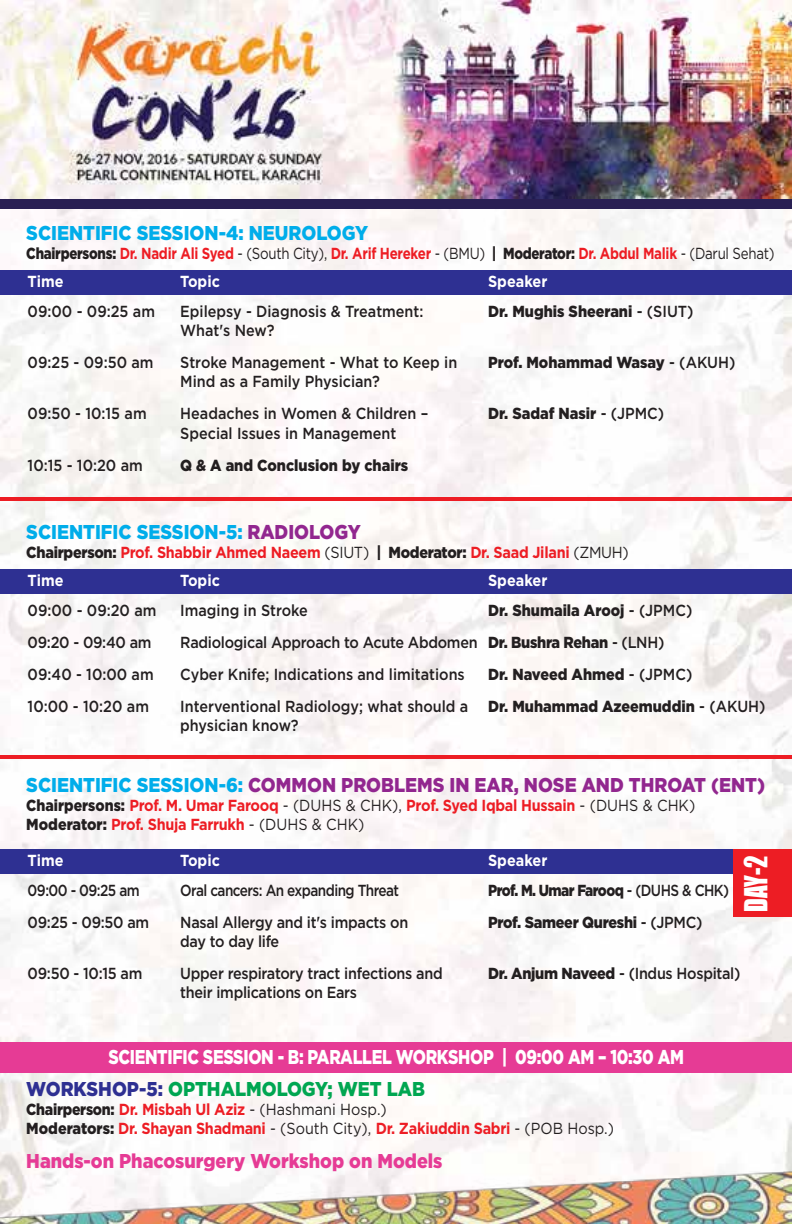
<style>
.page{position:relative;width:792px;height:1224px;background:#fff}
.page>*{position:absolute;margin:0;border:0;box-sizing:border-box;transform-origin:0 0}
.t1{font:29.2px "Impact";color:#fff;scale:.85 1}
.t2{font:900 20px/31.8px "Gotham";letter-spacing:-.02em;color:#fff;scale:.8 1}
.t3{font:900 20px "Gotham";color:#00adea;scale:.9 1}
.t4{font:900 20px "Gotham";color:#92278f;scale:.9 1}
.t5{font:900 20px "Gotham";color:#e63b95;scale:.9 1}
.t6{font:500 16px/19.2px "Gotham";letter-spacing:-.005em;color:#231f20;scale:.9 1}
.t7{font:700 16px/19.2px "Gotham";letter-spacing:-.02em;color:#ed1d24;scale:.9 1}
.t8{font:900 16px "Gotham";color:#231f20;scale:.9 1}
.t9{font:700 16px/28px "Gotham";letter-spacing:-.02em;color:#ed1d24;scale:.83 1}
.t10{font:700 16px "Gotham";color:#fff;scale:.9 1}
.t11{font:500 16px "Gotham";letter-spacing:-.04em;color:#231f20;scale:.85 1}
.t12{font:900 16px "Gotham";letter-spacing:-.04em;color:#231f20;scale:.85 1}
.t13{font:900 16px "Gotham";letter-spacing:-.02em;color:#231f20;scale:.9 1}
.t14{font:500 16px "Gotham";letter-spacing:-.005em;color:#231f20;scale:.85 1}
.t15{font:500 16px "Gotham";letter-spacing:-.025em;color:#231f20;scale:.9 1}
.s1{font-weight:900;color:#231f20}
.s2{font-weight:400;color:#231f20}
.s3{color:#fff}
.s4{font-weight:500}
.s5{color:#92278f}
.s6{font-weight:900}
.s7{color:#00adea}
.s8{color:#2e3092}
.s9{color:#00a651}
</style>
<div class="page">
<img style="left:0;top:209px;width:792px;height:963px">
<img style="left:0;top:1172px;width:792px;height:52px">
<img style="left:0;top:0;width:792px;height:199px">
<div style="left:0;top:199px;width:792px;height:10px;background:#291f53"></div>
<div style="left:0;top:270px;width:792px;height:25px;background:#2e3092"></div>
<svg style="left:791px;top:324px;width:1px;height:22px"></svg>
<svg style="left:791px;top:554px;width:1px;height:15px"></svg>
<svg style="left:791px;top:410px;width:1px;height:24px"></svg>
<svg style="left:791px;top:677px;width:1px;height:25px"></svg>
<div style="left:0;top:569px;width:792px;height:25px;background:#2e3092"></div>
<hr style="left:791px;top:591px;width:1px;height:31px;background:#00652e">
<div style="left:0;top:1042px;width:792px;height:31px;background:#e63b95"></div>
<div style="left:0;top:849px;width:792px;height:25px;background:#2e3092"></div>
<hr style="left:791px;top:209px;width:1px;height:54px;background:#00652e">
<hr style="left:791px;top:353px;width:1px;height:54px;background:#00652e">
<hr style="left:0;top:497px;width:792px;height:3px;background:#ed1d24">
<hr style="left:0;top:756px;width:792px;height:3px;background:#ed1d24">
<div style="left:733px;top:849px;width:59px;height:68px;background:#ed1d24"></div>
<p class="t3" style="left:26px;top:219px;width:381px">SCIENTIFIC SESSION-4: NEUROLOGY</p>
<p class="t9" style="left:26px;top:239px;width:903px"><span class="s1">Chairpersons:</span> Dr. Nadir Ali Syed <span class="s2">- (South City),</span> Dr. Arif Hereker <span class="s2">- (BMU)</span> <span class="s1">| Moderator:</span> Dr. Abdul Malik <span class="s2">- (Darul Sehat)<br></span><span class="s3">Time</span></p>
<p class="t10" style="left:180px;top:271px;width:46px">Topic</p>
<p class="t10" style="left:488px;top:271px;width:67px">Speaker</p>
<p class="t6" style="left:28px;top:302px;width:143px">09:00 - 09:25 am</p>
<p class="t6" style="left:180px;top:302px;width:272px">Epilepsy - Diagnosis &amp; Treatment:</p>
<p class="t8" style="left:488px;top:300px;width:230px">Dr. Mughis Sheerani <span class="s4">- (SIUT)</span></p>
<p class="t6" style="left:180px;top:321px;width:106px">What's New?</p>
<p class="t6" style="left:28px;top:353px;width:141px">09:25 - 09:50 am</p>
<p class="t6" style="left:180px;top:353px;width:309px">Stroke Management - What to Keep in</p>
<p class="t8" style="left:488px;top:352px;width:276px">Prof. Mohammad Wasay <span class="s4">- (AKUH)</span></p>
<p class="t6" style="left:180px;top:372px;width:223px">Mind as a Family Physician?</p>
<p class="t6" style="left:28px;top:404px;width:134px">09:50 - 10:15 am</p>
<p class="t6" style="left:180px;top:404px;width:277px">Headaches in Women &amp; Children –</p>
<p class="t8" style="left:488px;top:403px;width:197px">Dr. Sadaf Nasir <span class="s4">- (JPMC)</span></p>
<p class="t6" style="left:180px;top:423px;width:242px">Special Issues in Management</p>
<p class="t6" style="left:28px;top:455px;width:129px">10:15 - 10:20 am</p>
<p class="t8" style="left:180px;top:454px;width:255px">Q &amp; A and Conclusion by chairs</p>
<p class="t3" style="left:26px;top:518px;width:373px">SCIENTIFIC SESSION-5: <span class="s5">RADIOLOGY</span></p>
<p class="t7" style="left:26px;top:538px;width:671px;line-height:28px"><span class="s1">Chairperson:</span> Prof. Shabbir Ahmed Naeem <span class="s2">(SIUT)</span> <span class="s1">| Moderator:</span> Dr. Saad Jilani <span class="s2">(ZMUH)<br></span><span class="s3">Time</span></p>
<p class="t10" style="left:180px;top:570px;width:46px">Topic</p>
<p class="t10" style="left:488px;top:570px;width:67px">Speaker</p>
<p class="t6" style="left:28px;top:601px;width:145px">09:00 - 09:20 am</p>
<p class="t6" style="left:180px;top:601px;width:143px">Imaging in Stroke</p>
<p class="t8" style="left:488px;top:599px;width:229px">Dr. Shumaila Arooj <span class="s4">- (JPMC)</span></p>
<p class="t6" style="left:28px;top:633px;width:139px">09:20 - 09:40 am</p>
<p class="t6" style="left:180px;top:633px;width:539px">Radiological Approach to Acute Abdomen <span class="s6">Dr. Bushra Rehan</span> - (LNH)</p>
<p class="t6" style="left:28px;top:665px;width:142px">09:40 - 10:00 am</p>
<p class="t6" style="left:180px;top:665px;width:318px">Cyber Knife; Indications and limitations</p>
<p class="t8" style="left:488px;top:663px;width:228px">Dr. Naveed Ahmed <span class="s4">- (JPMC)</span></p>
<p class="t6" style="left:28px;top:697px;width:136px">10:00 - 10:20 am</p>
<p class="t6" style="left:180px;top:697px;width:652px">Interventional Radiology; what should a <span class="s6">Dr. Muhammad Azeemuddin</span> - (AKUH) physician know?</p>
<p class="t4" style="left:26px;top:771px;width:822px"><span class="s7">SCIENTIFIC SESSION-6:</span> COMMON PROBLEMS IN EAR, NOSE AND THROAT (ENT)</p>
<p class="t7" style="left:26px;top:795px;width:745px"><span class="s1">Chairpersons:</span> Prof. M. Umar Farooq <span class="s2">- (DUHS &amp; CHK),</span> Prof. Syed Iqbal Hussain <span class="s2">- (DUHS &amp; CHK)<br></span><span class="s1">Moderator:</span> Prof. Shuja Farrukh <span class="s2">- (DUHS &amp; CHK)</span></p>
<p class="t10" style="left:28px;top:850px;width:42px">Time</p>
<p class="t10" style="left:180px;top:850px;width:46px">Topic</p>
<p class="t10" style="left:488px;top:850px;width:67px">Speaker</p>
<p class="t14" style="left:28px;top:880px;width:133px">09:00 - 09:25 am</p>
<p class="t11" style="left:180px;top:880px;width:259px">Oral cancers: An expanding Threat</p>
<p class="t12" style="left:488px;top:879px;width:285px">Prof. M. Umar Farooq <span class="s4">- (DUHS &amp; CHK)</span></p>
<p class="t6" style="left:28px;top:913px;width:137px">09:25 - 09:50 am</p>
<p class="t6" style="left:180px;top:913px;width:255px">Nasal Allergy and it's impacts on</p>
<p class="t13" style="left:488px;top:911px;width:240px">Prof. Sameer Qureshi <span class="s4">- (JPMC)</span></p>
<p class="t15" style="left:180px;top:931px;width:112px">day to day life</p>
<p class="t6" style="left:28px;top:964px;width:129px">09:50 - 10:15 am</p>
<p class="t6" style="left:180px;top:964px;width:293px">Upper respiratory tract infections and</p>
<p class="t6" style="left:488px;top:964px;width:282px"><span class="s6">Dr. Anjum Naveed</span> - (Indus Hospital)</p>
<p class="t6" style="left:180px;top:983px;width:198px">their implications on Ears</p>
<h1 class="t1" style="left:733px;top:912px;width:68px;rotate:-90deg">DAY-2</h1>
<p class="t2" style="left:26px;top:1041px;width:824px;text-indent:82px">SCIENTIFIC SESSION - B: PARALLEL WORKSHOP | 09:00 AM – 10:30 AM<br><span class="s8">WORKSHOP-5:</span> <span class="s9">OPTHALMOLOGY; WET LAB</span></p>
<p class="t7" style="left:26px;top:1100px;width:655px"><span class="s1">Chairperson:</span> Dr. Misbah Ul Aziz <span class="s2">- (Hashmani Hosp.)<br></span><span class="s1">Moderators:</span> Dr. Shayan Shadmani <span class="s2">- (South City),</span> Dr. Zakiuddin Sabri <span class="s2">- (POB Hosp.)</span></p>
<p class="t5" style="left:26px;top:1147px;width:464px">Hands-on Phacosurgery Workshop on Models</p>
</div>
